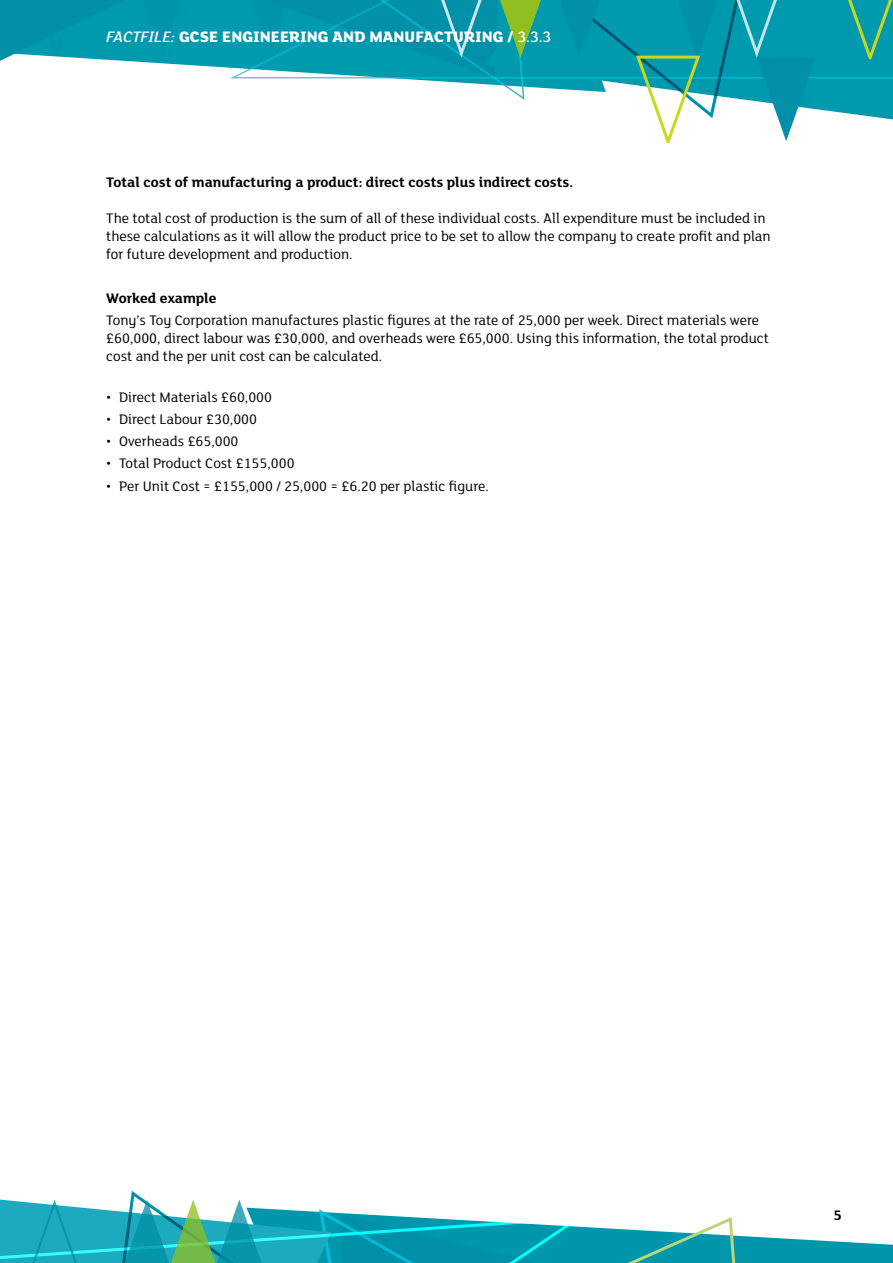
<style>
.page{position:relative;width:893px;height:1263px;background:#fff}
.page>*{position:absolute;margin:0;border:0;box-sizing:border-box;transform-origin:0 0}
.t1{font:800 16.5px "FS Lola";color:#fff}
.t2{font:15px/18px "FS Lola";color:#000}
.t3{font:700 15px "FS Lola";color:#000}
.s1{font-weight:500}
.s2{font-weight:500;font-style:italic}
</style>
<div class="page">
<div style="left:189px;top:0;width:36px;height:68px;background:#009aaf"></div>
<svg style="left:0;top:0;width:189px;height:65px;background:#169fb3"></svg>
<svg style="left:225px;top:0;width:668px;height:144px"></svg>
<svg style="left:0;top:1191px;width:893px;height:72px"></svg>
<p class="t1" style="left:200px;top:25px;width:353px">SE ENGINEERING AND MANUFACTURING / <span class="s1">3.3.3</span></p>
<p class="t1" style="left:107px;top:26px;width:357px"><span class="s2">FACTFILE:</span> GCE HISTORY OF ART / <span class="s1">ARCHITECTURE</span></p>
<p class="t3" style="left:106px;top:171px;width:468px">Total cost of manufacturing a product: direct costs plus indirect costs.</p>
<p class="t2" style="left:106px;top:208px;width:666px">The total cost of production is the sum of all of these individual costs. All expenditure must be included in these calculations as it will allow the product price to be set to allow the company to create profit and plan for future development and production.</p>
<p class="t3" style="left:106px;top:288px;width:112px">Worked example</p>
<p class="t2" style="left:106px;top:311px;width:664px">Tony’s Toy Corporation manufactures plastic figures at the rate of 25,000 per week. Direct materials were £60,000, direct labour was £30,000, and overheads were £65,000. Using this information, the total product cost and the per unit cost can be calculated.</p>
<p class="t2" style="left:106px;top:387px;width:167px">• Direct Materials £60,000</p>
<p class="t2" style="left:106px;top:409px;width:152px">• Direct Labour £30,000</p>
<p class="t2" style="left:106px;top:432px;width:134px">• Overheads £65,000</p>
<p class="t2" style="left:106px;top:454px;width:190px">• Total Product Cost £155,000</p>
<p class="t2" style="left:106px;top:476px;width:384px">• Per Unit Cost = £155,000 / 25,000 = £6.20 per plastic figure.</p>
<p class="t3" style="left:834px;top:1205px;width:10px">5</p>
</div>
